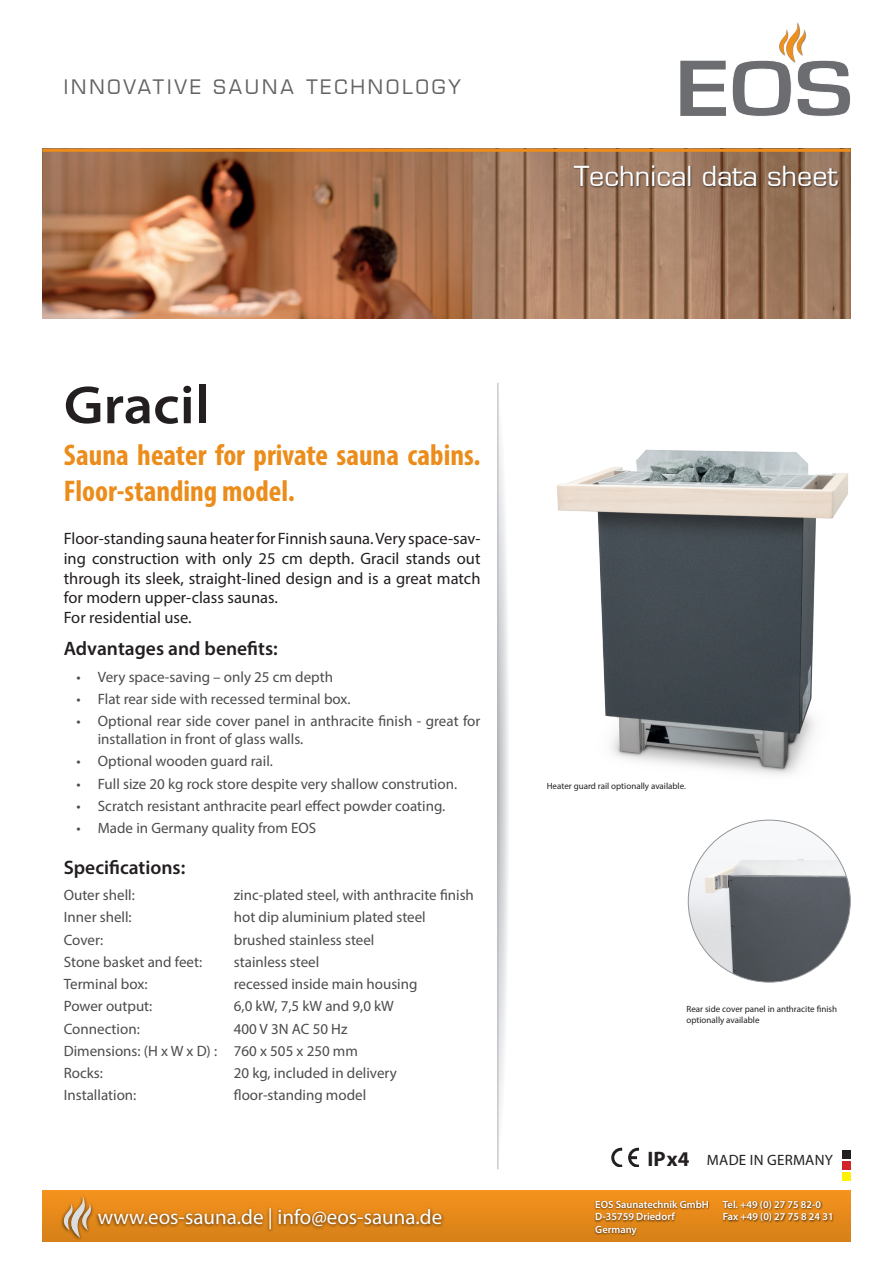
<style>
.page{position:relative;width:893px;height:1263px;background:#fff}
.page>*{position:absolute;margin:0;border:0;box-sizing:border-box;transform-origin:0 0}
.t1{font:600 semi-expanded 54px "Myriad Pro";color:#231f20}
.t2{font:700 condensed 30px/36px "Myriad Pro";color:#eb8c1b}
.t3{font:27px "Eurostile";color:#fff}
.t4{font:21px "Myriad Pro";color:#fff}
.t5{font:700 21px "Myriad Pro";color:#231f20}
.Fließtest{font:600 19.5px "Myriad Pro";color:#231f20}
.t6{font:19.5px "Eurostile LT";letter-spacing:.15em;color:#636366}
.Fließtest-2{font:16.5px/19.8px "Myriad Pro";color:#231f20;text-align:justify}
.t7{font:15px/18px "Myriad Pro";color:#4b4c4d}
.t8{font:15px "Myriad Pro";letter-spacing:.02em;color:#231f20}
.t9{font:600 10.5px "Myriad Pro";color:#fff}
.t10{font:9px/10.8px "Myriad Pro";color:#231f20}
</style>
<div class="page">
<svg style="left:680px;top:61px;width:46px;height:55px"></svg>
<svg style="left:732px;top:22px;width:118px;height:94px"></svg>
<img style="left:43px;top:152px;width:807px;height:167px">
<hr style="left:43px;top:149px;width:807px;height:3px;background:#eb8c1b">
<div style="left:43px;top:1191px;width:807px;height:51px;background:linear-gradient(to bottom,#f6921d,#d58017)"></div>
<div style="left:95px;top:1206px;width:350px;height:28px;background:#231f20;opacity:.75"></div>
<div style="left:60px;top:1194px;width:34px;height:48px;background:#231f20;opacity:.75"></div>
<svg style="left:61px;top:1195px;width:31px;height:43px"></svg>
<div style="left:594px;top:1199px;width:239px;height:38px;background:#231f20;opacity:.75"></div>
<svg style="left:498px;top:383px;width:10px;height:786px"></svg>
<hr style="left:497px;top:383px;width:1px;height:786px;background:#b2b3b7">
<img style="left:557px;top:449px;width:291px;height:326px">
<img style="left:688px;top:820px;width:162px;height:162px;border-radius:81px">
<div style="left:842px;top:1150px;width:8px;height:9px;background:#231f20"></div>
<div style="left:842px;top:1161px;width:8px;height:9px;background:#d1232a"></div>
<div style="left:842px;top:1172px;width:8px;height:8px;background:#fff101"></div>
<svg style="left:611px;top:1148px;width:11px;height:19px"></svg>
<svg style="left:628px;top:1148px;width:11px;height:19px"></svg>
<div style="left:572px;top:165px;width:268px;height:24px;background:#231f20;opacity:.75"></div>
<h3 class="t6" style="left:64px;top:76px;width:398px">INNOVATIVE SAUNA TECHNOLOGY</h3>
<p class="t3" style="left:574px;top:160px;width:266px">Technical data sheet</p>
<p class="t1" style="left:64px;top:375px;width:147px">Gracil</p>
<p class="t2" style="left:64px;top:436px;width:418px">Sauna heater for private sauna cabins.<br>Floor-standing model.</p>
<p class="Fließtest-2" style="left:64px;top:528px;width:418px">Floor-standing sauna heater for Finnish sauna. Very space-sav&shy;ing construction with only 25 cm depth. Gracil stands out through its sleek, straight-lined design and is a great match for modern upper-class saunas.</p>
<p class="Fließtest-2" style="left:64px;top:607px;width:129px">For residential use.</p>
<p class="Fließtest" style="left:64px;top:636px;width:215px">Advantages and benefits:</p>
<p class="t7" style="left:77px;top:667px;width:258px">• Very space-saving – only 25 cm depth</p>
<p class="t7" style="left:77px;top:689px;width:276px">• Flat rear side with recessed terminal box.</p>
<p class="t7" style="left:98px;top:712px;width:384px;text-indent:-21px">• Optional rear side cover panel in anthracite finish - great for installation in front of glass walls.</p>
<p class="t7" style="left:77px;top:752px;width:198px">• Optional wooden guard rail.</p>
<p class="t7" style="left:77px;top:774px;width:382px">• Full size 20 kg rock store despite very shallow constrution.</p>
<p class="t7" style="left:77px;top:796px;width:370px">• Scratch resistant anthracite pearl effect powder coating.</p>
<p class="t7" style="left:77px;top:819px;width:241px">• Made in Germany quality from EOS</p>
<p class="Fließtest" style="left:64px;top:854px;width:123px">Specifications:</p>
<p class="t7" style="left:64px;top:886px;width:73px">Outer shell:</p>
<p class="t7" style="left:234px;top:886px;width:242px">zinc-plated steel, with anthracite finish</p>
<p class="t7" style="left:64px;top:908px;width:69px">Inner shell:</p>
<p class="t7" style="left:234px;top:908px;width:193px">hot dip aluminium plated steel</p>
<p class="t7" style="left:64px;top:930px;width:41px">Cover:</p>
<p class="t7" style="left:234px;top:930px;width:142px">brushed stainless steel</p>
<p class="t7" style="left:64px;top:952px;width:140px">Stone basket and feet:</p>
<p class="t7" style="left:234px;top:952px;width:87px">stainless steel</p>
<p class="t7" style="left:64px;top:975px;width:85px">Terminal box:</p>
<p class="t7" style="left:234px;top:975px;width:185px">recessed inside main housing</p>
<p class="t7" style="left:64px;top:997px;width:90px">Power output:</p>
<p class="t7" style="left:234px;top:997px;width:162px">6,0 kW, 7,5 kW and 9,0 kW</p>
<p class="t7" style="left:64px;top:1019px;width:77px">Connection:</p>
<p class="t7" style="left:234px;top:1019px;width:115px">400 V 3N AC 50 Hz</p>
<p class="t7" style="left:64px;top:1041px;width:296px">Dimensions: (H x W x D) : 760 x 505 x 250 mm</p>
<p class="t7" style="left:64px;top:1064px;width:41px">Rocks:</p>
<p class="t7" style="left:234px;top:1064px;width:164px">20 kg, included in delivery</p>
<p class="t7" style="left:64px;top:1086px;width:74px">Installation:</p>
<p class="t7" style="left:234px;top:1086px;width:134px">floor-standing model</p>
<h3 class="t4" style="left:98px;top:1204px;width:346px">www.eos-sauna.de | info@eos-sauna.de</h3>
<p class="t10" style="left:547px;top:780px;width:141px">Heater guard rail optionally available.</p>
<p class="t10" style="left:686px;top:1004px;width:152px">Rear side cover panel in anthracite finish optionally available</p>
<p class="t5" style="left:647px;top:1145px;width:44px">IP x4</p>
<p class="t8" style="left:707px;top:1150px;width:127px">MADE IN GERMANY</p>
<p class="t9" style="left:595px;top:1197px;width:115px">EOS Saunatechnik GmbH</p>
<p class="t9" style="left:723px;top:1197px;width:100px">Tel. +49 (0) 27 75 82-0</p>
<p class="t9" style="left:595px;top:1210px;width:81px">D-35759 Driedorf</p>
<p class="t9" style="left:723px;top:1210px;width:112px">Fax +49 (0) 27 75 8 24 31</p>
<p class="t9" style="left:595px;top:1222px;width:43px">Germany</p>
</div>
